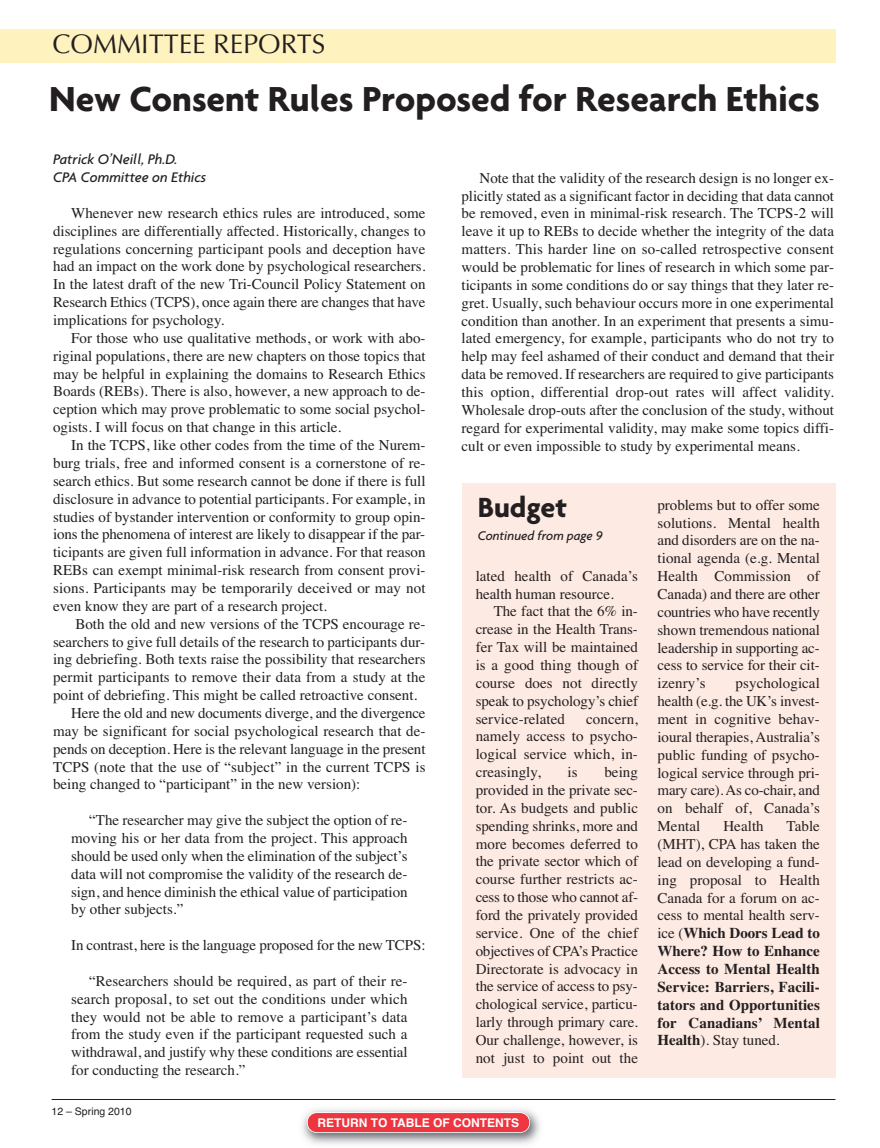
<style>
.page{position:relative;width:880px;height:1148px;background:#fff}
.page>*{position:absolute;margin:0;border:0;box-sizing:border-box;transform-origin:0 0}
.t1{font:700 37.5px "Agenda";color:#231f20}
.t2{font:700 30px "Agenda";color:#231f20}
.t3{font:27px "Optima";color:#231f20}
.t4{font:15px/17.9px "Times";color:#231f20;text-align:justify}
.t5{font:italic 500 15px/17.9px "Agenda";color:#231f20}
.t6{font:italic 500 13.5px "Agenda";color:#231f20}
.t7{font:700 12px "Helvetica";color:#fff}
.t8{font:10.5px "Helvetica";color:#231f20}
.s1{font-weight:700}
</style>
<div class="page">
<hr style="left:52px;top:1099px;width:783px;height:1px;background:#231f20">
<div style="left:0;top:29px;width:835px;height:34px;background:#fef3be"></div>
<img style="left:302px;top:1109px;width:238px;height:35px">
<div style="left:307px;top:1113px;width:222px;height:19px;background:#ee3640;border-radius:9px"></div>
<div style="left:307px;top:1112px;width:222px;height:20px;border:2px solid #fff;border-radius:10px"></div>
<div style="left:461px;top:483px;width:374px;height:594px;background:#fdeae3"></div>
<h3 class="t3" style="left:53px;top:33px;width:274px">COMMITTEE REPORTS</h3>
<h1 class="t1" style="left:49px;top:85px;width:771px">New Consent Rules Proposed for Research Ethics</h1>
<p class="t5" style="left:53px;top:152px;width:155px">Patrick O’Neill, Ph.D.<br>CPA Committee on Ethics</p>
<p class="t4" style="left:53px;top:205px;width:374px;text-indent:18px">Whenever new research ethics rules are introduced, some disciplines are differentially affected. Historically, changes to regulations concerning participant pools and deception have had an impact on the work done by psychological researchers.<br>In the latest draft of the new Tri-Council Policy Statement on Research Ethics (TCPS), once again there are changes that have implications for psychology.</p>
<p class="t4" style="left:53px;top:330px;width:374px;text-indent:18px">For those who use qualitative methods, or work with abo&shy;riginal populations, there are new chapters on those topics that may be helpful in explaining the domains to Research Ethics Boards (REBs). There is also, however, a new approach to de&shy;ception which may prove problematic to some social psychol&shy;ogists. I will focus on that change in this article.</p>
<p class="t4" style="left:53px;top:437px;width:374px;text-indent:18px">In the TCPS, like other codes from the time of the Nurem&shy;burg trials, free and informed consent is a cornerstone of re&shy;search ethics. But some research cannot be done if there is full disclosure in advance to potential participants. For example, in studies of bystander intervention or conformity to group opin&shy;ions the phenomena of interest are likely to disappear if the par&shy;ticipants are given full information in advance. For that reason REBs can exempt minimal-risk research from consent provi&shy;sions. Participants may be temporarily deceived or may not even know they are part of a research project.</p>
<p class="t4" style="left:75px;top:616px;width:351px">Both the old and new versions of the TCPS encourage re-</p>
<p class="t4" style="left:53px;top:634px;width:373px">searchers to give full details of the research to participants dur-</p>
<p class="t4" style="left:53px;top:652px;width:374px">ing debriefing. Both texts raise the possibility that researchers</p>
<p class="t4" style="left:53px;top:669px;width:374px">permit participants to remove their data from a study at the</p>
<p class="t4" style="left:53px;top:687px;width:365px">point of debriefing. This might be called retroactive consent.</p>
<p class="t4" style="left:71px;top:705px;width:355px">Here the old and new documents diverge, and the divergence</p>
<p class="t4" style="left:53px;top:723px;width:374px">may be significant for social psychological research that de-</p>
<p class="t4" style="left:53px;top:741px;width:374px">pends on deception. Here is the relevant language in the present</p>
<p class="t4" style="left:53px;top:759px;width:374px">TCPS (note that the use of “subject” in the current TCPS is</p>
<p class="t4" style="left:53px;top:776px;width:309px">being changed to “participant” in the new version):</p>
<p class="t4" style="left:71px;top:812px;width:338px;text-indent:18px">“The researcher may give the subject the option of re&shy;moving his or her data from the project. This approach should be used only when the elimination of the subject’s data will not compromise the validity of the research de&shy;sign, and hence diminish the ethical value of participation by other subjects.”</p>
<p class="t4" style="left:71px;top:937px;width:355px">In contrast, here is the language proposed for the new TCPS:</p>
<p class="t4" style="left:71px;top:973px;width:338px;text-indent:18px">“Researchers should be required, as part of their re&shy;search proposal, to set out the conditions under which they would not be able to remove a participant’s data from the study even if the participant requested such a withdrawal, and justify why these conditions are essential for conducting the research.”</p>
<p class="t4" style="left:461px;top:170px;width:374px;text-indent:18px">Note that the validity of the research design is no longer ex&shy;plicitly stated as a significant factor in deciding that data cannot be removed, even in minimal-risk research. The TCPS-2 will leave it up to REBs to decide whether the integrity of the data matters. This harder line on so-called retrospective consent would be problematic for lines of research in which some par&shy;ticipants in some conditions do or say things that they later re&shy;gret. Usually, such behaviour occurs more in one experimental condition than another. In an experiment that presents a simu&shy;lated emergency, for example, participants who do not try to help may feel ashamed of their conduct and demand that their data be removed. If researchers are required to give participants this option, differential drop-out rates will affect validity.<br>Wholesale drop-outs after the conclusion of the study, without regard for experimental validity, may make some topics diffi&shy;cult or even impossible to study by experimental means.</p>
<h2 class="t2" style="left:477px;top:496px;width:91px">Budget</h2>
<p class="t6" style="left:477px;top:530px;width:126px">Continued from page 9</p>
<p class="t4" style="left:657px;top:497px;width:164px">problems but to offer some solutions. Mental health and disorders are on the na&shy;tional agenda (e.g. Mental Health Commission of Canada) and there are other countries who have recently shown tremendous national leadership in supporting ac&shy;cess to service for their cit&shy;izenry’s</p>
<p class="t4" style="left:475px;top:568px;width:164px">lated health of Canada’s health human resource.</p>
<p class="t4" style="left:475px;top:604px;width:164px;text-indent:18px">The fact that the 6% in&shy;crease in the Health Trans&shy;fer Tax will be maintained is a good thing though of course does not directly speak to psychology’s chief service-related</p>
<p class="t4" style="left:657px;top:675px;width:164px;text-indent:78px">psychological health (e.g. the UK’s invest&shy;ment in cognitive behav&shy;ioural therapies, Australia’s public funding of psycho&shy;logical service through pri&shy;mary care). As co-chair, and on behalf of, Canada’s Mental</p>
<p class="t4" style="left:475px;top:711px;width:164px;text-indent:110px">concern, namely access to psycho&shy;logical service which, in&shy;creasingly,</p>
<p class="t4" style="left:475px;top:764px;width:164px;text-indent:129px">being provided in the private sec&shy;tor. As budgets and public spending shrinks, more and more becomes deferred to the private sector which of course further restricts ac&shy;cess to those who cannot af&shy;ford the privately provided service. One of the chief objectives of CPA’s Practice Directorate is advocacy in the service of access to psy&shy;chological service, particu&shy;larly through primary care.<br>Our challenge, however, is not just to point out the</p>
<p class="t4" style="left:567px;top:764px;width:12px">is</p>
<p class="t4" style="left:657px;top:818px;width:164px;text-indent:129px">Table (MHT), CPA has taken the lead on developing a fund&shy;ing proposal to Health Canada for a forum on ac&shy;cess to mental health serv&shy;ice (<span class="s1">Which Doors Lead to Where? How to Enhance Access to Mental Health Service: Barriers, Facili&shy;tators and Opportunities for Canadians’ Mental Health</span>). Stay tuned.</p>
<p class="t4" style="left:723px;top:818px;width:42px">Health</p>
<p class="t8" style="left:52px;top:1107px;width:81px">12 – Spring 2010</p>
<p class="t7" style="left:317px;top:1118px;width:203px">RETURN TO TABLE OF CONTENTS</p>
</div>
